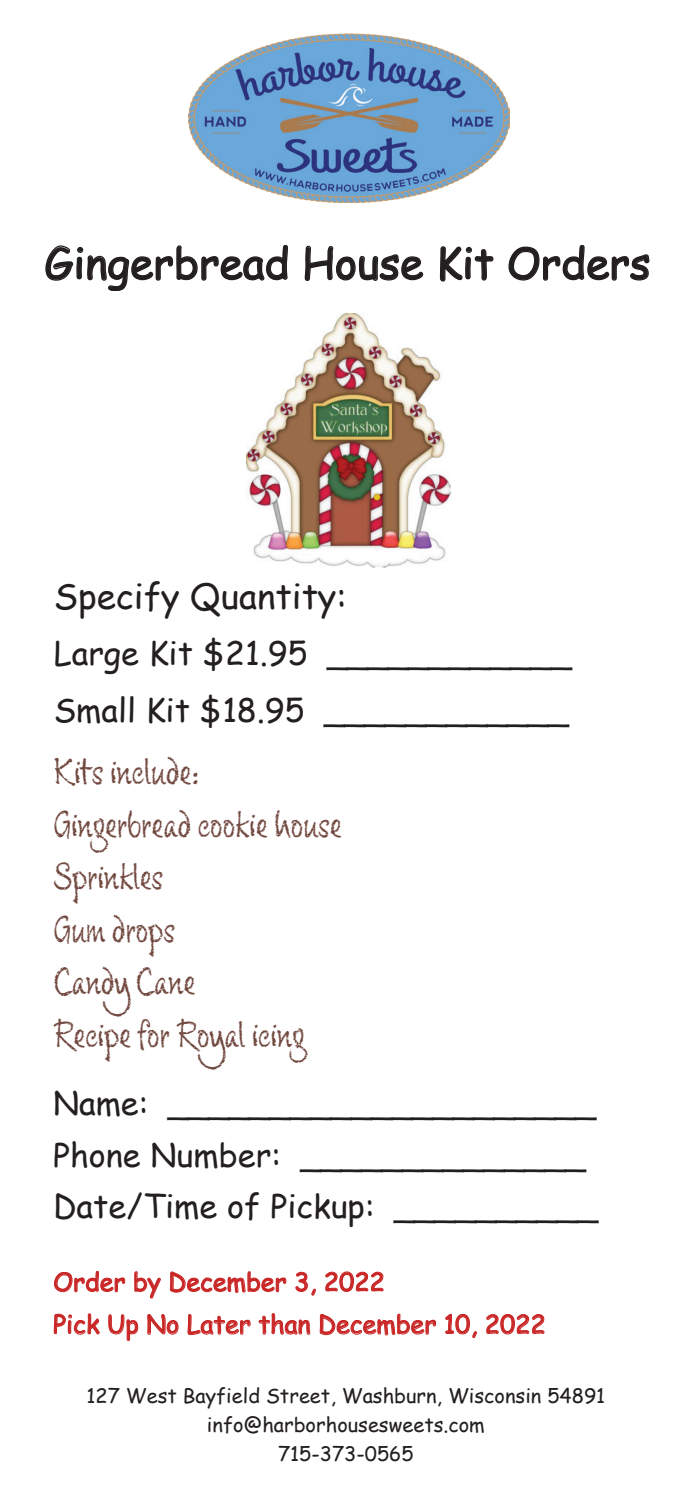
<style>
.page{position:relative;width:695px;height:1510px;background:#fff}
.page>*{position:absolute;margin:0;border:0;box-sizing:border-box;transform-origin:0 0}
.t1{font:42.5px "Comic Sans MS";color:#231f20}
.t2{font:37.5px/52.5px "Chalky";color:#724940}
.t3{font:35px "Comic Sans MS";color:#231f20}
.t4{font:32.5px/51.5px "Comic Sans MS";color:#231f20}
.t5{font:25px/42.5px "Comic Sans MS";color:#c92626}
.t6{font:20px/29px "Comic Sans MS";color:#231f20;text-align:center}
</style>
<div class="page">
<svg style="left:45px;top:245px;width:243px;height:46px"></svg>
<svg style="left:304px;top:245px;width:120px;height:36px"></svg>
<svg style="left:439px;top:246px;width:55px;height:36px"></svg>
<svg style="left:508px;top:245px;width:142px;height:36px"></svg>
<svg style="left:54px;top:1271px;width:71px;height:21px"></svg>
<svg style="left:134px;top:1271px;width:27px;height:27px"></svg>
<svg style="left:170px;top:1271px;width:116px;height:22px"></svg>
<svg style="left:295px;top:1271px;width:21px;height:24px"></svg>
<svg style="left:325px;top:1271px;width:58px;height:21px"></svg>
<svg style="left:54px;top:1313px;width:46px;height:21px"></svg>
<svg style="left:108px;top:1314px;width:30px;height:27px"></svg>
<svg style="left:147px;top:1314px;width:32px;height:21px"></svg>
<svg style="left:187px;top:1314px;width:64px;height:22px"></svg>
<svg style="left:258px;top:1313px;width:52px;height:22px"></svg>
<svg style="left:319px;top:1313px;width:117px;height:22px"></svg>
<svg style="left:445px;top:1313px;width:32px;height:25px"></svg>
<svg style="left:486px;top:1314px;width:58px;height:20px"></svg>
<img style="left:188px;top:33px;width:321px;height:169px">
<img style="left:246px;top:314px;width:205px;height:254px">
<h1 class="t1" style="left:44px;top:232px;width:607px">Gingerbread House Kit Orders</h1>
<p class="t3" style="left:54px;top:570px;width:295px">Specify Quantity:</p>
<p class="t4" style="left:54px;top:624px;width:519px;line-height:56.5px">Large Kit $21.95 ____________<br>Small Kit $18.95 ____________</p>
<p class="t2" style="left:54px;top:745px;width:289px">Kits include:<br>Gingerbread cookie house<br>Sprinkles<br>Gum drops<br>Candy Cane<br>Recipe for Royal icing</p>
<p class="t4" style="left:53px;top:1076px;width:546px">Name: _____________________<br>Phone Number: ______________<br>Date/Time of Pickup: __________</p>
<p class="t5" style="left:53px;top:1259px;width:494px">Order by December 3, 2022<br>Pick Up No Later than December 10, 2022</p>
<p class="t6" style="left:86px;top:1380px;width:520px">127 West Bayfield Street, Washburn, Wisconsin 54891 info@harborhousesweets.com<br>715-373-0565</p>
</div>
